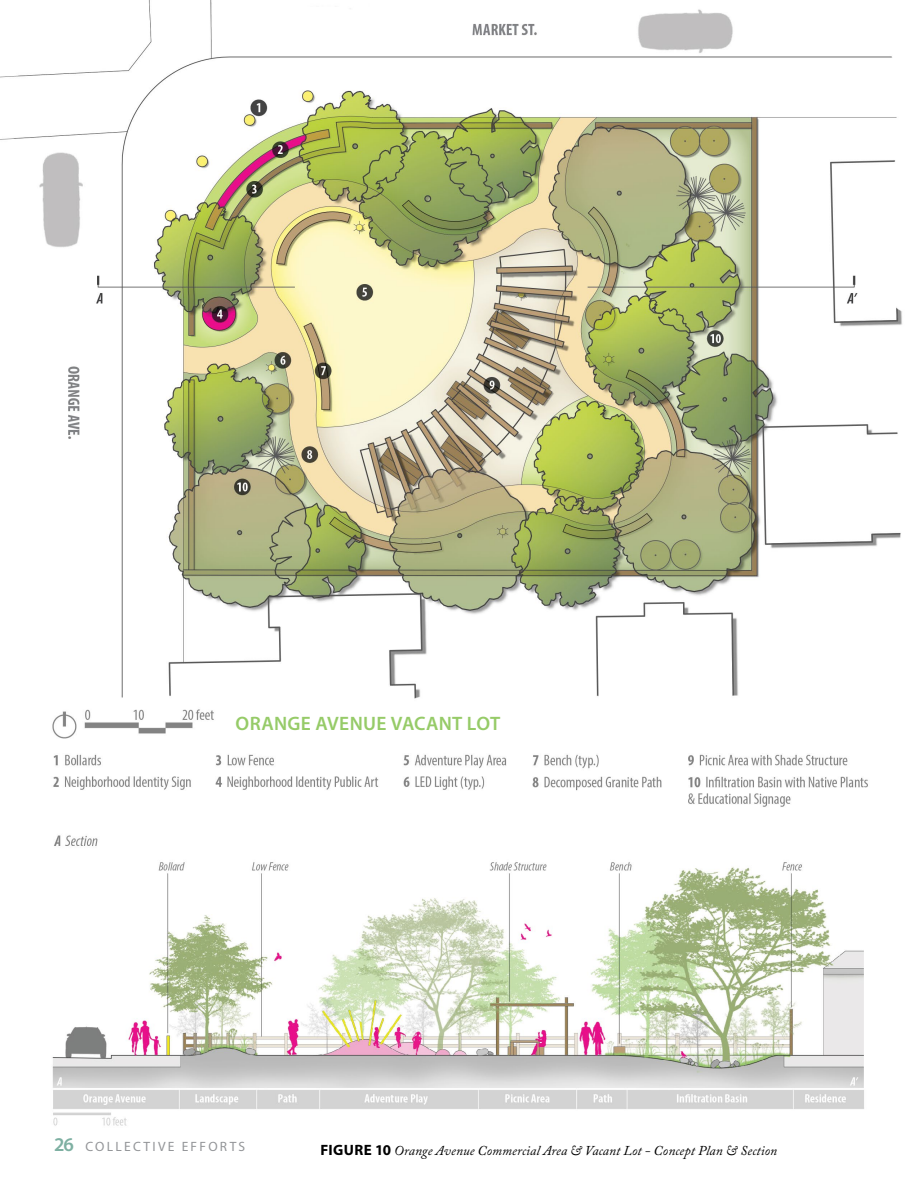
<style>
.page{position:relative;width:918px;height:1188px;background:#fff}
.page>*{position:absolute;margin:0;border:0;box-sizing:border-box;transform-origin:0 0}
.t1{font:600 19.5px "Myriad Pro";letter-spacing:.015em;color:#96cb68}
.t2{font:600 19.5px "Myriad Pro";color:#7eb0a2}
.t3{font:italic 13.5px "Adobe Caslon Pro";letter-spacing:.01em;color:#000}
.t4{font:13.5px "Myriad Pro";letter-spacing:.17em;color:#939598}
.s1{font-family:"Myriad Pro";font-weight:700;font-style:normal;font-size:15px}
</style>
<div class="page">
<img style="left:0;top:0;width:902px;height:1126px">
<h1 class="t1" style="left:236px;top:711px;width:266px">ORANGE AVENUE VACANT LOT</h1>
<h1 class="t2" style="left:54px;top:1132px;width:21px">26</h1>
<p class="t4" style="left:85px;top:1138px;width:161px">COLLECTIVE EFFORTS</p>
<p class="t3" style="left:320px;top:1143px;width:458px"><span class="s1">FIGURE 10</span> Orange Avenue Commercial Area &amp; Vacant Lot - Concept Plan &amp; Section</p>
</div>
